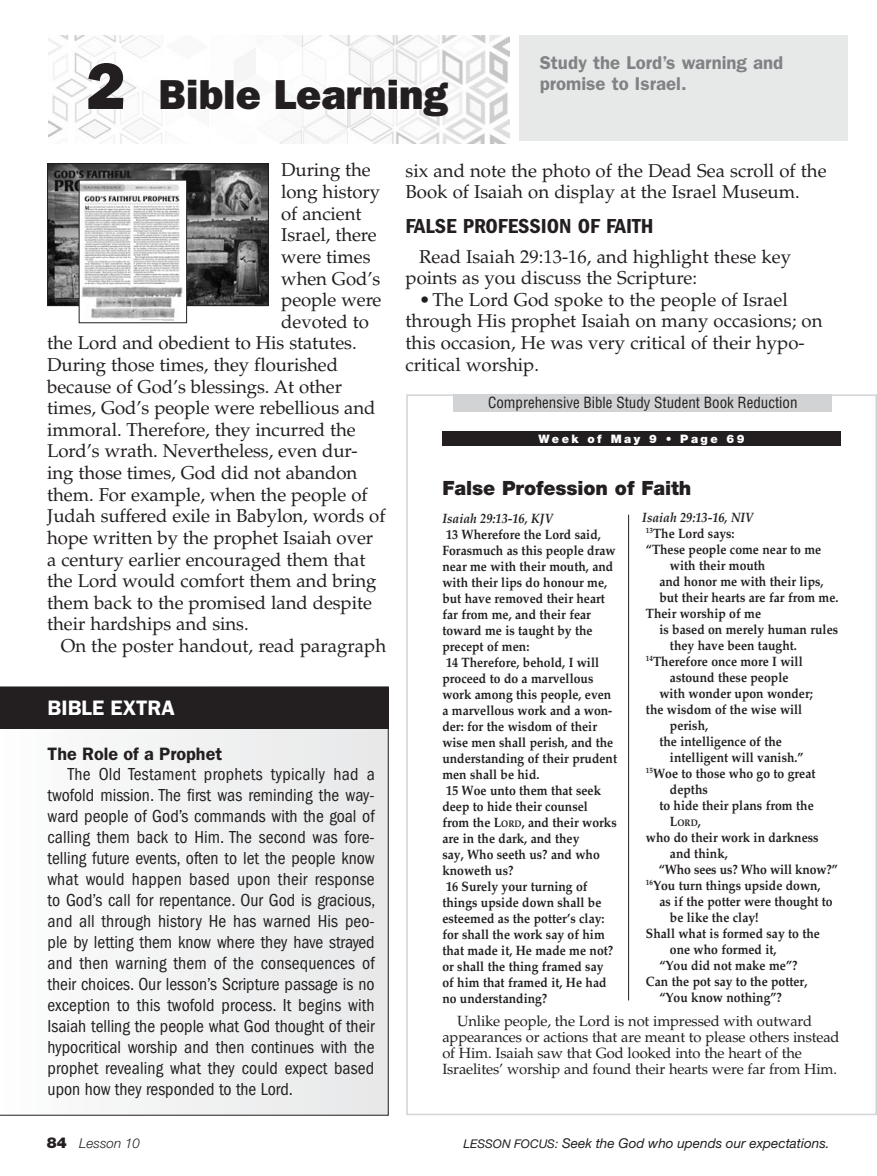
<style>
.page{position:relative;width:877px;height:1176px;background:#fff}
.page>*{position:absolute;margin:0;border:0;box-sizing:border-box;transform-origin:0 0}
.t1{font:42px "ITC Franklin Gothic Std Hvy";color:#231f20}
.t2{font:21px "ITC Franklin Gothic Std Dm Cd";color:#231f20;scale:1.05 1}
.t3{font:600 21px "ITC Franklin Gothic Std";color:#fff}
.t4{font:900 19.65px "Helvetica Neue LT Std";letter-spacing:-.005em;color:#231f20}
.t5{font:18.6px/21.6px "Palatino LT Std";letter-spacing:-.005em;color:#231f20}
.t6{font:600 18.6px/21px "ITC Franklin Gothic Std";color:#808285}
.t7{font:condensed 18px/21px "ITC Franklin Gothic Std";color:#231f20;text-align:justify}
.t8{font:600 18px "ITC Franklin Gothic Std";color:#231f20}
.t9{font:condensed 15px "Helvetica LT Std";color:#231f20}
.t10{font:14.7px/16px "Palatino LT Std";letter-spacing:-.01em;color:#231f20}
.t11{font:700 13.5px/16px "Palatino LT Std";color:#231f20;scale:.9 1}
.t12{font:italic 13.5px "Helvetica Neue LT Std";color:#231f20}
.t13{font:italic 700 13.5px "Palatino LT Std";color:#231f20;scale:.9 1}
.t14{font:italic 300 13.5px "Helvetica Neue LT Std";color:#231f20}
.t15{font:900 11.7px "Helvetica Neue LT Std";letter-spacing:.21em;color:#fff}
.t16{font:700 9.45px "Palatino LT Std";color:#231f20;scale:.9 1}
.s1{font-size:66px}
.s2{font-size:9.45px}
.s3{font-size:13.5px}
.s4{font-weight:900;font-style:normal;font-size:15px}
.s5{font-size:12px}
</style>
<div class="page">
<img style="left:49px;top:36px;width:461px;height:107px">
<div style="left:519px;top:36px;width:329px;height:105px;background:#e7e8e8"></div>
<div style="left:442px;top:431px;width:399px;height:14px;background:#231f20"></div>
<hr style="left:628px;top:514px;width:1px;height:486px;background:#231f20">
<div style="left:454px;top:394px;width:378px;height:17px;background:#d1d3d4"></div>
<svg style="left:0;top:686px;width:388px;height:428px"></svg>
<img style="left:49px;top:165px;width:218px;height:139px">
<div style="left:47px;top:163px;width:222px;height:143px;border:1px solid #231f20"></div>
<img style="left:81px;top:182px;width:103px;height:138px">
<div style="left:79px;top:180px;width:108px;height:143px;border:1px solid #231f20"></div>
<h1 class="t1" style="left:86px;top:70px;width:363px"><span class="s1">2</span> Bible Learning</h1>
<h3 class="t6" style="left:540px;top:52px;width:245px">Study the Lord’s warning and promise to Israel.</h3>
<h3 class="t5" style="left:281px;top:160px;width:91px">During the</h3>
<h3 class="t5" style="left:281px;top:181px;width:100px">long history</h3>
<h3 class="t5" style="left:281px;top:203px;width:82px">of ancient</h3>
<h3 class="t5" style="left:281px;top:224px;width:97px">Israel, there</h3>
<h3 class="t5" style="left:281px;top:246px;width:91px">were times</h3>
<h3 class="t5" style="left:281px;top:267px;width:101px">when God’s</h3>
<h3 class="t5" style="left:281px;top:289px;width:102px">people were</h3>
<h3 class="t5" style="left:281px;top:311px;width:89px">devoted to</h3>
<h3 class="t5" style="left:47px;top:332px;width:311px">the Lord and obedient to His statutes.</h3>
<h3 class="t5" style="left:47px;top:354px;width:292px">During those times, they flourished</h3>
<h3 class="t5" style="left:47px;top:375px;width:296px">because of God’s blessings. At other</h3>
<h3 class="t5" style="left:47px;top:397px;width:330px">times, God’s people were rebellious and</h3>
<h3 class="t5" style="left:47px;top:419px;width:310px">immoral. Therefore, they incurred the</h3>
<h3 class="t5" style="left:47px;top:440px;width:312px">Lord’s wrath. Nevertheless, even dur-</h3>
<h3 class="t5" style="left:47px;top:462px;width:312px">ing those times, God did not abandon</h3>
<h3 class="t5" style="left:47px;top:484px;width:322px">them. For example, when the people of</h3>
<h3 class="t5" style="left:47px;top:505px;width:340px">Judah suffered exile in Babylon, words of</h3>
<h3 class="t5" style="left:47px;top:527px;width:328px">hope written by the prophet Isaiah over</h3>
<h3 class="t5" style="left:47px;top:548px;width:320px">a century earlier encouraged them that</h3>
<h3 class="t5" style="left:47px;top:570px;width:331px">the Lord would comfort them and bring</h3>
<h3 class="t5" style="left:47px;top:591px;width:326px">them back to the promised land despite</h3>
<h3 class="t5" style="left:47px;top:613px;width:203px">their hardships and sins.</h3>
<h3 class="t5" style="left:61px;top:635px;width:327px">On the poster handout, read paragraph</h3>
<h2 class="t3" style="left:48px;top:695px;width:129px">BIBLE EXTRA</h2>
<h3 class="t8" style="left:48px;top:743px;width:176px">The Role of a Prophet</h3>
<p class="t7" style="left:48px;top:763px;width:329px;text-indent:20px">The Old Testament prophets typically had a twofold mission. The first was reminding the way&shy;ward people of God’s commands with the goal of calling them back to Him. The second was fore&shy;telling future events, often to let the people know what would happen based upon their response to God’s call for repentance. Our God is gracious, and all through history He has warned His peo&shy;ple by letting them know where they have strayed and then warning them of the consequences of their choices. Our lesson’s Scripture passage is no exception to this twofold process. It begins with Isaiah telling the people what God thought of their hypocritical worship and then continues with the prophet revealing what they could expect based upon how they responded to the Lord.</p>
<h3 class="t5" style="left:406px;top:160px;width:423px">six and note the photo of the Dead Sea scroll of the<br>Book of Isaiah on display at the Israel Museum.</h3>
<h2 class="t2" style="left:406px;top:214px;width:238px">FALSE PROFESSION OF FAITH</h2>
<h3 class="t5" style="left:406px;top:246px;width:387px;text-indent:14px">Read Isaiah 29:13-16, and highlight these key points as you discuss the Scripture:</h3>
<h3 class="t5" style="left:406px;top:289px;width:418px;text-indent:14px">•The Lord God spoke to the people of Israel through His prophet Isaiah on many occasions; on this occasion, He was very critical of their hypo&shy;critical worship.</h3>
<p class="t9" style="left:488px;top:393px;width:311px">Comprehensive Bible Study Student Book Reduction</p>
<p class="t15" style="left:539px;top:431px;width:208px">Week of May 9 • Page 69</p>
<h3 class="t4" style="left:442px;top:476px;width:250px">False Profession of Faith</h3>
<p class="t13" style="left:442px;top:510px;width:124px">Isaiah 29:13-16, KJV</p>
<p class="t11" style="left:442px;top:526px;width:196px">13 Wherefore the Lord said,<br>Forasmuch as this people draw near me with their mouth, and with their lips do honour me, but have removed their heart far from me, and their fear toward me is taught by the precept of men:<br>14 Therefore, behold, I will proceed to do a marvellous work among this people, even a marvellous work and a won&shy;der: for the wisdom of their wise men shall perish, and the understanding of their prudent men shall be hid.<br>15 Woe unto them that seek deep to hide their counsel from the L<span class="s2">ORD</span>, and their works are in the dark, and they<br>say, Who seeth us? and who knoweth us?<br>16 Surely your turning of things upside down shall be esteemed as the potter’s clay: for shall the work say of him that made it, He made me not? or shall the thing framed say of him that framed it, He had no understanding?</p>
<p class="t10" style="left:442px;top:1013px;width:399px;text-indent:15px">Unlike people, the Lord is not impressed with outward appearances or actions that are meant to please others instead of Him. Isaiah saw that God looked into the heart of the Israelites’ worship and found their hearts were far from Him.</p>
<p class="t13" style="left:642px;top:509px;width:125px">Isaiah 29:13-16, NIV</p>
<p class="t11" style="left:646px;top:525px;width:100px"><sup>13</sup>The Lord says:</p>
<p class="t11" style="left:646px;top:541px;width:196px">“These people come near to me</p>
<p class="t11" style="left:670px;top:557px;width:108px">with their mouth</p>
<p class="t11" style="left:659px;top:573px;width:184px">and honor me with their lips,</p>
<p class="t11" style="left:659px;top:589px;width:201px">but their hearts are far from me.</p>
<p class="t11" style="left:646px;top:605px;width:129px">Their worship of me</p>
<p class="t11" style="left:659px;top:621px;width:200px">is based on merely human rules</p>
<p class="t11" style="left:670px;top:637px;width:143px">they have been taught.</p>
<p class="t11" style="left:646px;top:653px;width:176px"><sup>14</sup>Therefore once more I will</p>
<p class="t11" style="left:670px;top:669px;width:133px">astound these people</p>
<p class="t11" style="left:659px;top:685px;width:172px">with wonder upon wonder;</p>
<p class="t11" style="left:646px;top:701px;width:175px">the wisdom of the wise will</p>
<p class="t11" style="left:670px;top:717px;width:44px">perish,</p>
<p class="t11" style="left:659px;top:733px;width:138px">the intelligence of the</p>
<p class="t11" style="left:670px;top:749px;width:150px">intelligent will vanish.”</p>
<p class="t11" style="left:646px;top:765px;width:190px"><sup>15</sup>Woe to those who go to great</p>
<p class="t11" style="left:670px;top:781px;width:44px">depths</p>
<p class="t11" style="left:659px;top:797px;width:173px">to hide their plans from the</p>
<p class="t16" style="left:670px;top:817px;width:36px"><span class="s3">L</span>ORD<span class="s3">,</span></p>
<p class="t11" style="left:646px;top:829px;width:193px">who do their work in darkness</p>
<p class="t11" style="left:670px;top:845px;width:66px">and think,</p>
<p class="t11" style="left:659px;top:861px;width:200px">“Who sees us? Who will know?”</p>
<p class="t11" style="left:646px;top:877px;width:196px"><sup>16</sup>You turn things upside down,</p>
<p class="t11" style="left:659px;top:893px;width:194px">as if the potter were thought to</p>
<p class="t11" style="left:670px;top:909px;width:100px">be like the clay!</p>
<p class="t11" style="left:646px;top:925px;width:195px">Shall what is formed say to the</p>
<p class="t11" style="left:670px;top:941px;width:120px">one who formed it,</p>
<p class="t11" style="left:659px;top:957px;width:155px">“You did not make me”?</p>
<p class="t11" style="left:646px;top:973px;width:181px">Can the pot say to the potter,</p>
<p class="t11" style="left:659px;top:989px;width:138px">“You know nothing”?</p>
<p class="t14" style="left:47px;top:1135px;width:95px"><span class="s4">84</span> Lesson 10</p>
<p class="t12" style="left:463px;top:1134px;width:368px"><span class="s5">LESSON FOCUS:</span> Seek the God who upends our expectations.</p>
</div>
